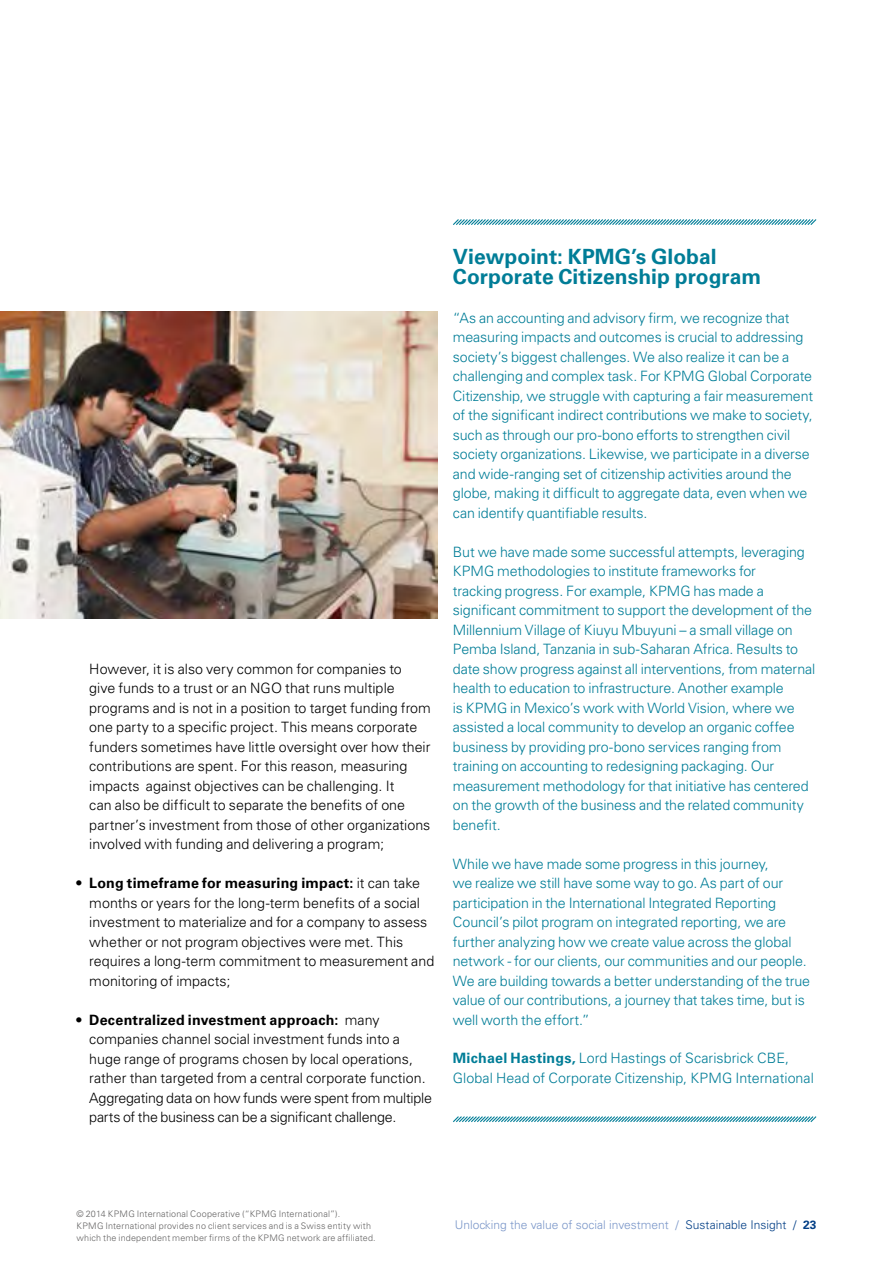
<style>
.page{position:relative;width:893px;height:1263px;background:#fff}
.page>*{position:absolute;margin:0;border:0;box-sizing:border-box;transform-origin:0 0}
.Bodycopy_9_5pt{font:700 21px/19.5px "Univers LT Std";letter-spacing:.005em;color:#007d97}
.Bodycopy_9_5pt-2{font:300 14.25px/19.5px "Univers LT Std";letter-spacing:-.01em;color:#007d97}
.t1{font:300 14.25px/19.5px "Univers LT Std";color:#000}
.t2{font:300 12px "Univers LT Std";color:#7b97c9}
.t3{font:300 9px/12px "Univers LT Std";letter-spacing:.02em;color:#646363}
.s1{font-weight:700}
.s2{color:#033f86}
.s3{font-weight:700;color:#033f86}
</style>
<div class="page">
<img style="left:0;top:311px;width:438px;height:308px">
<svg style="left:453px;top:219px;width:364px;height:6px;background:#8bc3cf"></svg>
<svg style="left:453px;top:1116px;width:364px;height:6px;background:#8bc3cf"></svg>
<p class="t1" style="left:89px;top:659px;width:343px">However, it is also very common for companies to give funds to a trust or an NGO that runs multiple programs and is not in a position to target funding from one party to a specific project. This means corporate funders sometimes have little oversight over how their contributions are spent. For this reason, measuring impacts against objectives can be challenging. It<br>can also be difficult to separate the benefits of one partner’s investment from those of other organizations involved with funding and delivering a program;</p>
<p class="t1" style="left:89px;top:873px;width:346px;text-indent:-13px"><span class="s1">• Long timeframe for measuring impact:</span> it can take months or years for the long-term benefits of a social investment to materialize and for a company to assess whether or not program objectives were met. This requires a long-term commitment to measurement and monitoring of impacts;</p>
<p class="t1" style="left:89px;top:1010px;width:344px;text-indent:-13px"><span class="s1">• Decentralized investment approach:</span> many companies channel social investment funds into a huge range of programs chosen by local operations, rather than targeted from a central corporate function.<br>Aggregating data on how funds were spent from multiple parts of the business can be a significant challenge.</p>
<p class="Bodycopy_9_5pt" style="left:453px;top:247px;width:310px">Viewpoint: KPMG’s Global<br>Corporate Citizenship program</p>
<p class="Bodycopy_9_5pt-2" style="left:453px;top:308px;width:362px">“As an accounting and advisory firm, we recognize that measuring impacts and outcomes is crucial to addressing society’s biggest challenges. We also realize it can be a challenging and complex task. For KPMG Global Corporate Citizenship, we struggle with capturing a fair measurement of the significant indirect contributions we make to society, such as through our pro-bono efforts to strengthen civil society organizations. Likewise, we participate in a diverse and wide-ranging set of citizenship activities around the globe, making it difficult to aggregate data, even when we can identify quantifiable results.</p>
<p class="Bodycopy_9_5pt-2" style="left:453px;top:542px;width:364px">But we have made some successful attempts, leveraging KPMG methodologies to institute frameworks for<br>tracking progress. For example, KPMG has made a significant commitment to support the development of the Millennium Village of Kiuyu Mbuyuni – a small village on Pemba Island, Tanzania in sub-Saharan Africa. Results to date show progress against all interventions, from maternal health to education to infrastructure. Another example<br>is KPMG in Mexico’s work with World Vision, where we assisted a local community to develop an organic coffee business by providing pro-bono services ranging from training on accounting to redesigning packaging. Our measurement methodology for that initiative has centered on the growth of the business and the related community benefit.</p>
<p class="Bodycopy_9_5pt-2" style="left:453px;top:854px;width:359px">While we have made some progress in this journey,<br>we realize we still have some way to go. As part of our participation in the International Integrated Reporting Council’s pilot program on integrated reporting, we are further analyzing how we create value across the global network - for our clients, our communities and our people.<br>We are building towards a better understanding of the true value of our contributions, a journey that takes time, but is well worth the effort.”</p>
<p class="Bodycopy_9_5pt-2" style="left:453px;top:1049px;width:363px"><span class="s1">Michael Hastings,</span> Lord Hastings of Scarisbrick CBE,<br>Global Head of Corporate Citizenship, KPMG International</p>
<p class="t3" style="left:77px;top:1208px;width:301px">© 2014 KPMG International Cooperative (“KPMG International”).<br>KPMG International provides no client services and is a Swiss entity with which the independent member firms of the KPMG network are affiliated.</p>
<p class="t2" style="left:455px;top:1217px;width:363px">Unlocking the value of social investment / <span class="s2">Sustainable Insight /</span> <span class="s3">23</span></p>
</div>
